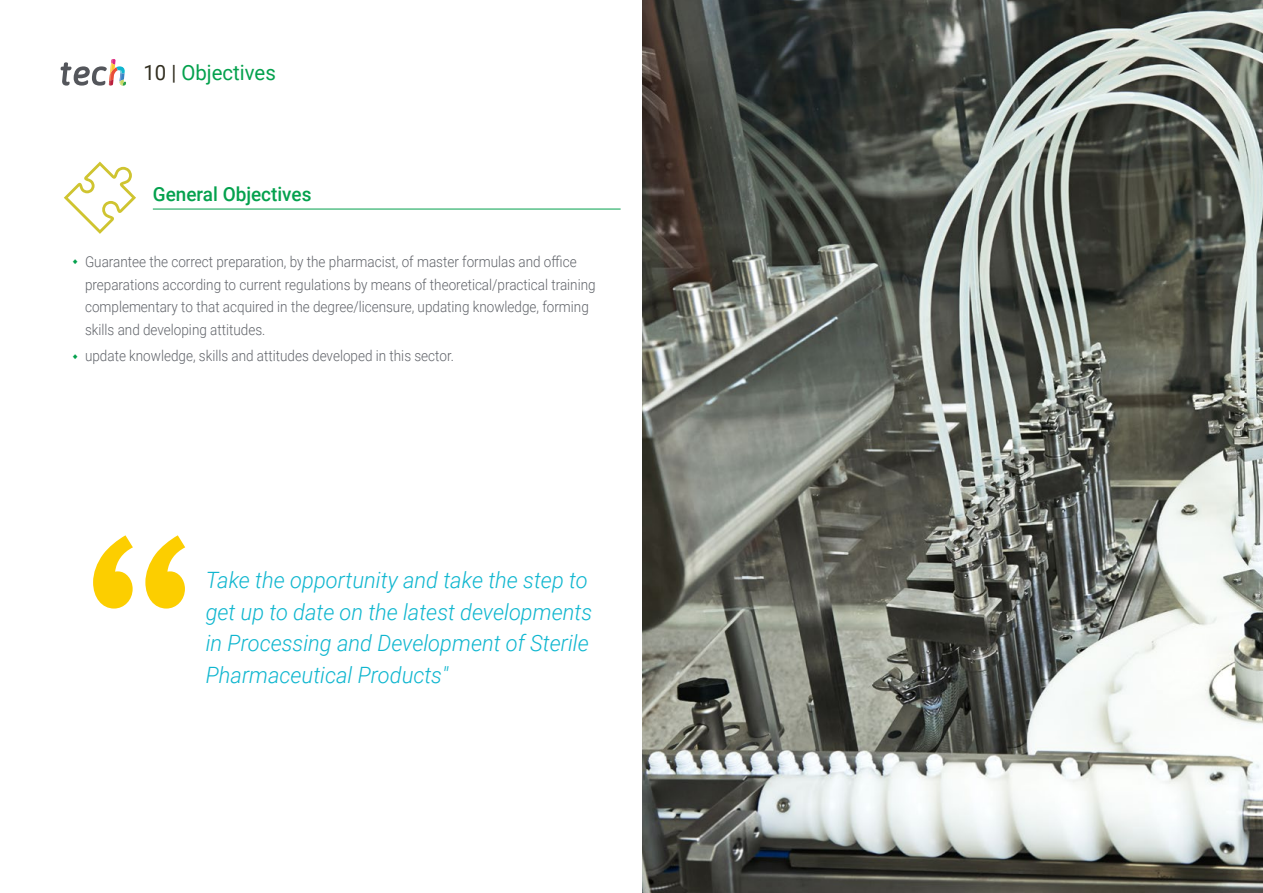
<style>
.page{position:relative;width:1263px;height:893px;background:#fff}
.page>*{position:absolute;margin:0;border:0;box-sizing:border-box;transform-origin:0 0}
.t1{font:italic 300 22.5px/31.5px "Roboto";color:#0fb6cf}
.t2{font:21px "Roboto";color:#04a14d}
.t3{font:500 19.5px "Roboto";color:#04a14d}
.t4{font:300 15px/22.5px "Roboto";color:#61646a;scale:.9 1}
.s1{color:#312e20}
</style>
<div class="page">
<hr style="left:153px;top:209px;width:468px;height:1px;background:#04a14d">
<svg style="left:64px;top:162px;width:72px;height:72px"></svg>
<img style="left:642px;top:0;width:621px;height:893px">
<svg style="left:61px;top:59px;width:65px;height:27px"></svg>
<svg style="left:93px;top:535px;width:92px;height:74px"></svg>
<h2 class="t2" style="left:144px;top:57px;width:134px"><span class="s1">10 |</span> Objectives</h2>
<h3 class="t3" style="left:153px;top:180px;width:160px">General Objectives</h3>
<p class="t4" style="left:85px;top:250px;width:569px">Guarantee the correct preparation, by the pharmacist, of master formulas and office preparations according to current regulations by means of theoretical/practical training complementary to that acquired in the degree/licensure, updating knowledge, forming skills and developing attitudes.</p>
<p class="t4" style="left:85px;top:344px;width:411px">update knowledge, skills and attitudes developed in this sector.</p>
<h1 class="t1" style="left:206px;top:563px;width:388px">Take the opportunity and take the step to get up to date on the latest developments in Processing and Development of Sterile Pharmaceutical Products"</h1>
</div>
